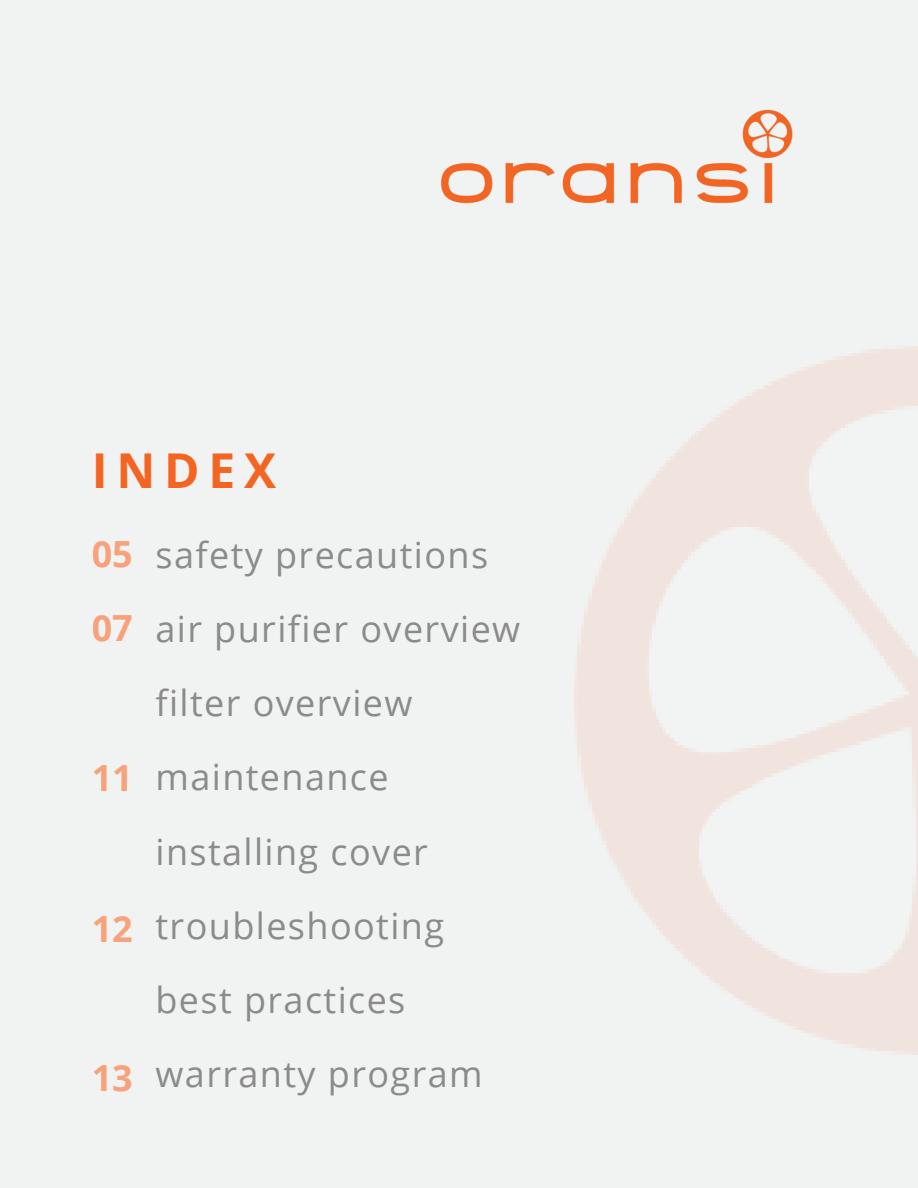
<style>
.page{position:relative;width:918px;height:1188px;background:#f1f2f2}
.page>*{position:absolute;margin:0;border:0;box-sizing:border-box;transform-origin:0 0}
.t1{font:700 48px "Open Sans";letter-spacing:.185em;color:#f46521}
.t2{font:36px "Open Sans";letter-spacing:.04em;color:#8b8b8b}
.t3{font:700 36px "Open Sans";color:#f7a27a}
</style>
<div class="page">
<img style="left:440px;top:109px;width:353px;height:95px">
<p class="t1" style="left:92px;top:437px;width:186px">INDEX</p>
<p class="t3" style="left:92px;top:529px;width:43px">05</p>
<p class="t3" style="left:92px;top:602px;width:43px">07</p>
<p class="t3" style="left:92px;top:753px;width:43px">11</p>
<p class="t3" style="left:92px;top:903px;width:43px">12</p>
<p class="t3" style="left:92px;top:1052px;width:43px">13</p>
<p class="t2" style="left:156px;top:529px;width:334px">safety precautions</p>
<p class="t2" style="left:156px;top:603px;width:366px">air purifier overview</p>
<p class="t2" style="left:156px;top:678px;width:259px">filter overview</p>
<p class="t2" style="left:156px;top:752px;width:235px">maintenance</p>
<p class="t2" style="left:156px;top:826px;width:274px">installing cover</p>
<p class="t2" style="left:156px;top:900px;width:290px">troubleshooting</p>
<p class="t2" style="left:156px;top:975px;width:251px">best practices</p>
<p class="t2" style="left:156px;top:1049px;width:329px">warranty program</p>
</div>
